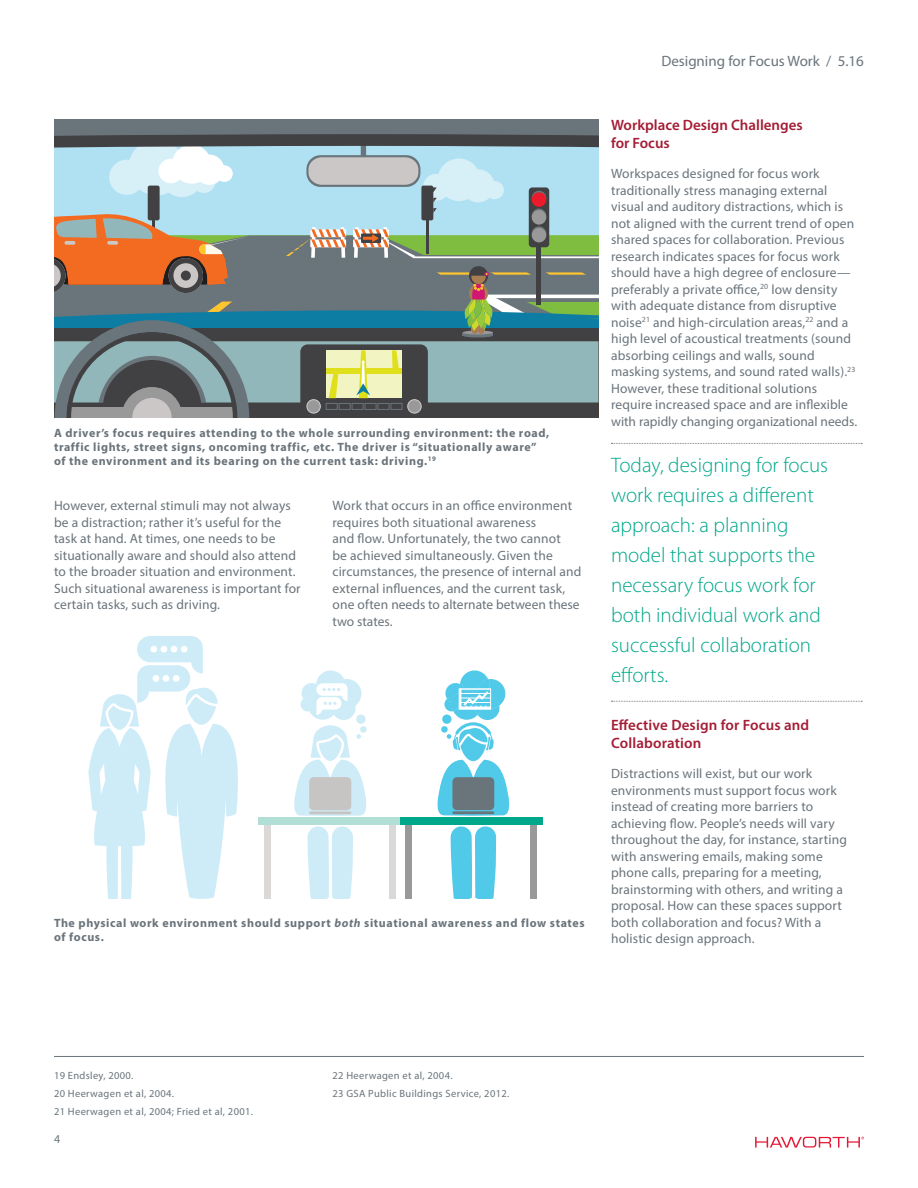
<style>
.page{position:relative;width:918px;height:1188px;background:#fff}
.page>*{position:absolute;margin:0;border:0;box-sizing:border-box;transform-origin:0 0}
.t1{font:300 21px/30px "Myriad Pro";color:#00a78a}
.t2{font:600 15px/18px "Myriad Pro";color:#a41d35}
.t3{font:15px "Myriad Pro";color:#6a747b}
.t4{font:13.5px/16.5px "Myriad Pro";letter-spacing:.01em;color:#6a747b}
.t5{font:700 12px/14.4px "Myriad Pro";letter-spacing:.05em;color:#6a747b}
.t6{font:12px "Myriad Pro";color:#6a747b}
.t7{font:10.5px/18px "Myriad Pro";letter-spacing:.03em;color:#6a747b}
.s1{font-style:italic}
</style>
<div class="page">
<svg style="left:755px;top:1137px;width:109px;height:11px"></svg>
<hr style="left:54px;top:1056px;width:810px;height:1px;background:#6a747b">
<div style="left:423px;top:174px;width:27px;height:27px;background:#d7f0f8;border-radius:50%"></div>
<div style="left:486px;top:181px;width:18px;height:18px;background:#d7f0f8;border-radius:50%"></div>
<div style="left:462px;top:169px;width:33px;height:33px;background:#d7f0f8;border-radius:50%"></div>
<div style="left:438px;top:158px;width:42px;height:43px;background:#d7f0f8;border-radius:50%"></div>
<div style="left:109px;top:160px;width:35px;height:35px;background:#d7f0f8;border-radius:50%"></div>
<div style="left:192px;top:169px;width:24px;height:24px;background:#d7f0f8;border-radius:50%"></div>
<div style="left:160px;top:154px;width:44px;height:43px;background:#d7f0f8;border-radius:50%"></div>
<svg style="left:529px;top:187px;width:20px;height:60px"></svg>
<div style="left:532px;top:192px;width:14px;height:15px;background:#ec1b2b;border-radius:50%"></div>
<div style="left:421px;top:186px;width:12px;height:34px;background:#414042;border-radius:2px"></div>
<div style="left:148px;top:186px;width:12px;height:34px;background:#414042;border-radius:2px"></div>
<div style="left:54px;top:119px;width:544px;height:22px;background:#6a747b"></div>
<svg style="left:54px;top:134px;width:544px;height:58px;background:#a2bdc7"></svg>
<svg style="left:54px;top:198px;width:544px;height:220px;background:#7f908b"></svg>
<div style="left:389px;top:821px;width:7px;height:77px;background:#dad9d8"></div>
<div style="left:264px;top:821px;width:7px;height:77px;background:#dad9d8"></div>
<svg style="left:307px;top:826px;width:46px;height:72px;background:#d5eef8"></svg>
<div style="left:258px;top:817px;width:143px;height:8px;background:#b1ded5"></div>
<div style="left:530px;top:821px;width:7px;height:77px;background:#9a999a"></div>
<div style="left:406px;top:821px;width:6px;height:77px;background:#9a999a"></div>
<div style="left:400px;top:817px;width:143px;height:8px;background:#00a78a"></div>
<svg style="left:88px;top:636px;width:150px;height:262px"></svg>
<svg style="left:451px;top:826px;width:45px;height:72px;background:#68d0eb"></svg>
<svg style="left:294px;top:670px;width:73px;height:146px"></svg>
<svg style="left:437px;top:670px;width:73px;height:146px"></svg>
<svg style="left:611px;top:443px;width:251px;height:1px"></svg>
<svg style="left:611px;top:701px;width:251px;height:1px"></svg>
<p class="t5" style="left:54px;top:425px;width:497px">A driver’s focus requires attending to the whole surrounding environment: the road, traffic lights, street signs, oncoming traffic, etc. The driver is “situationally aware” of the environment and its bearing on the current task: driving.<sup>19</sup></p>
<p class="t4" style="left:54px;top:497px;width:248px">However, external stimuli may not always be a distraction; rather it’s useful for the task at hand. At times, one needs to be situationally aware and should also attend to the broader situation and environment.<br>Such situational awareness is important for certain tasks, such as driving.</p>
<p class="t4" style="left:333px;top:497px;width:250px">Work that occurs in an office environment requires both situational awareness<br>and flow. Unfortunately, the two cannot<br>be achieved simultaneously. Given the circumstances, the presence of internal and external influences, and the current task, one often needs to alternate between these two states.</p>
<p class="t5" style="left:54px;top:915px;width:532px">The physical work environment should support <span class="s1">both</span> situational awareness and flow states of focus.</p>
<p class="t3" style="left:661px;top:52px;width:204px">Designing for Focus Work / 5.16</p>
<p class="t2" style="left:611px;top:116px;width:193px">Workplace Design Challenges for Focus</p>
<p class="t4" style="left:611px;top:165px;width:248px">Workspaces designed for focus work traditionally stress managing external visual and auditory distractions, which is not aligned with the current trend of open shared spaces for collaboration. Previous research indicates spaces for focus work should have a high degree of enclosure— preferably a private office,<sup>20</sup> low density with adequate distance from disruptive noise<sup>21</sup> and high-circulation areas,<sup>22</sup> and a high level of acoustical treatments (sound absorbing ceilings and walls, sound masking systems, and sound rated walls).<sup>23<br></sup>However, these traditional solutions require increased space and are inflexible with rapidly changing organizational needs.</p>
<h1 class="t1" style="left:611px;top:451px;width:219px">Today, designing for focus work requires a different approach: a planning model that supports the necessary focus work for both individual work and successful collaboration efforts.</h1>
<p class="t2" style="left:611px;top:716px;width:200px">Effective Design for Focus and<br>Collaboration</p>
<p class="t4" style="left:611px;top:765px;width:237px">Distractions will exist, but our work environments must support focus work instead of creating more barriers to achieving flow. People’s needs will vary throughout the day, for instance, starting with answering emails, making some phone calls, preparing for a meeting, brainstorming with others, and writing a proposal. How can these spaces support both collaboration and focus? With a holistic design approach.</p>
<p class="t7" style="left:54px;top:1067px;width:200px">19 Endsley, 2000.<br>20 Heerwagen et al, 2004.<br>21 Heerwagen et al, 2004; Fried et al, 2001.</p>
<p class="t7" style="left:333px;top:1067px;width:178px">22 Heerwagen et al, 2004.<br>23 GSA Public Buildings Service, 2012.</p>
<p class="t6" style="left:54px;top:1132px;width:8px">4</p>
</div>
